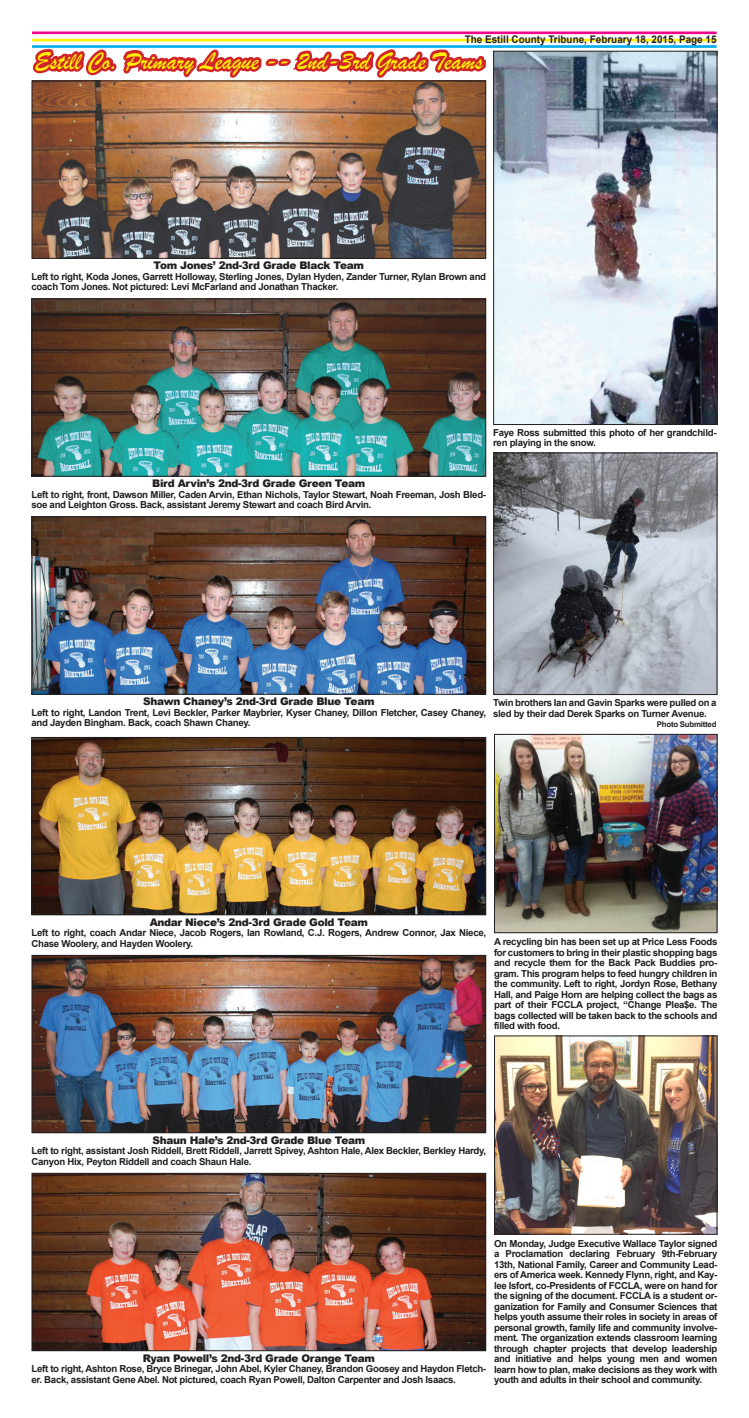
<style>
.page{position:relative;width:749px;height:1418px;background:#fff}
.page>*{position:absolute;margin:0;border:0;box-sizing:border-box;transform-origin:0 0}
.t1{font:25.38px "Brush Script";color:#fff101}
.t2{font:900 10.5px "Arial";letter-spacing:-.03em;color:#231f20}
.t3{font:700 10.5px "Arial";color:#231f20;scale:.94 1}
.t4{font:700 9.62px/10.5px "Arial";letter-spacing:-.03em;color:#231f20}
.t5{font:700 7.88px "Arial";letter-spacing:-.03em;color:#231f20}
</style>
<div class="page">
<hr style="left:32px;top:32px;width:684px;height:2px;background:#ed028c">
<hr style="left:32px;top:39px;width:684px;height:2px;background:#fff101">
<hr style="left:32px;top:45px;width:684px;height:3px;background:#00aeef">
<img style="left:34px;top:152px;width:450px;height:105px">
<img style="left:31px;top:31px;width:461px;height:121px">
<img style="left:34px;top:300px;width:450px;height:175px">
<div style="left:32px;top:298px;width:454px;height:179px;border:1px solid #231f20"></div>
<img style="left:34px;top:518px;width:450px;height:174px">
<div style="left:32px;top:516px;width:454px;height:178px;border:1px solid #231f20"></div>
<img style="left:34px;top:739px;width:450px;height:174px">
<div style="left:32px;top:737px;width:454px;height:178px;border:1px solid #231f20"></div>
<img style="left:34px;top:957px;width:450px;height:174px">
<div style="left:32px;top:955px;width:454px;height:178px;border:1px solid #231f20"></div>
<img style="left:34px;top:1174px;width:450px;height:175px">
<div style="left:32px;top:1172px;width:454px;height:179px;border:1px solid #231f20"></div>
<img style="left:495px;top:53px;width:220px;height:370px">
<div style="left:493px;top:51px;width:224px;height:374px;border:1px solid #231f20"></div>
<img style="left:495px;top:454px;width:220px;height:239px">
<div style="left:493px;top:452px;width:224px;height:243px;border:1px solid #231f20"></div>
<img style="left:496px;top:736px;width:219px;height:195px">
<div style="left:494px;top:734px;width:223px;height:199px;border:1px solid #231f20"></div>
<img style="left:496px;top:1037px;width:219px;height:195px">
<div style="left:494px;top:1035px;width:223px;height:199px;border:1px solid #231f20"></div>
<p class="t3" style="left:464px;top:32px;width:269px">The Estill County Tribune, February 18, 2015, Page 15</p>
<p class="t1" style="left:35px;top:46px;width:449px">Estill Co. Primary League -- 2nd-3rd Grade Teams</p>
<p class="t2" style="left:153px;top:258px;width:212px">Tom Jones’ 2nd-3rd Grade Black Team</p>
<p class="t4" style="left:32px;top:271px;width:456px">Left to right, Koda Jones, Garrett Holloway, Sterling Jones, Dylan Hyden, Zander Turner, Rylan Brown and coach Tom Jones. Not pictured: Levi McFarland and Jonathan Thacker.</p>
<p class="t4" style="left:493px;top:427px;width:225px">Faye Ross submitted this photo of her grandchild&shy;ren playing in the snow.</p>
<p class="t2" style="left:152px;top:476px;width:215px">Bird Arvin’s 2nd-3rd Grade Green Team</p>
<p class="t4" style="left:32px;top:489px;width:456px">Left to right, front, Dawson Miller, Caden Arvin, Ethan Nichols, Taylor Stewart, Noah Freeman, Josh Bled&shy;soe and Leighton Gross. Back, assistant Jeremy Stewart and coach Bird Arvin.</p>
<p class="t2" style="left:143px;top:694px;width:233px">Shawn Chaney’s 2nd-3rd Grade Blue Team</p>
<p class="t4" style="left:32px;top:707px;width:456px">Left to right, Landon Trent, Levi Beckler, Parker Maybrier, Kyser Chaney, Dillon Fletcher, Casey Chaney, and Jayden Bingham. Back, coach Shawn Chaney.</p>
<p class="t4" style="left:493px;top:698px;width:225px">Twin brothers Ian and Gavin Sparks were pulled on a sled by their dad Derek Sparks on Turner Avenue.</p>
<p class="t5" style="left:656px;top:719px;width:61px">Photo Submitted</p>
<p class="t2" style="left:150px;top:914px;width:220px">Andar Niece’s 2nd-3rd Grade Gold Team</p>
<p class="t4" style="left:32px;top:928px;width:456px">Left to right, coach Andar Niece, Jacob Rogers, Ian Rowland, C.J. Rogers, Andrew Connor, Jax Niece,<br>Chase Woolery, and Hayden Woolery.</p>
<p class="t4" style="left:494px;top:936px;width:225px;text-align:justify">A recycling bin has been set up at Price Less Foods for customers to bring in their plastic shopping bags and recycle them for the Back Pack Buddies pro&shy;gram. This program helps to feed hungry children in the community. Left to right, Jordyn Rose, Bethany Hall, and Paige Horn are helping collect the bags as part of their FCCLA project, “Change Plea$e. The bags collected will be taken back to the schools and filled with food.</p>
<p class="t2" style="left:152px;top:1132px;width:214px">Shaun Hale’s 2nd-3rd Grade Blue Team</p>
<p class="t4" style="left:32px;top:1145px;width:456px">Left to right, assistant Josh Riddell, Brett Riddell, Jarrett Spivey, Ashton Hale, Alex Beckler, Berkley Hardy,<br>Canyon Hix, Peyton Riddell and coach Shaun Hale.</p>
<p class="t2" style="left:143px;top:1350px;width:233px">Ryan Powell’s 2nd-3rd Grade Orange Team</p>
<p class="t4" style="left:32px;top:1363px;width:456px">Left to right, Ashton Rose, Bryce Brinegar, John Abel, Kyler Chaney, Brandon Goosey and Haydon Fletch&shy;er. Back, assistant Gene Abel. Not pictured, coach Ryan Powell, Dalton Carpenter and Josh Isaacs.</p>
<p class="t4" style="left:494px;top:1238px;width:225px;text-align:justify">On Monday, Judge Executive Wallace Taylor signed a Proclamation declaring February 9th-February 13th, National Family, Career and Community Lead&shy;ers of America week. Kennedy Flynn, right, and Kay&shy;lee Isfort, co-Presidents of FCCLA, were on hand for the signing of the document. FCCLA is a student or&shy;ganization for Family and Consumer Sciences that helps youth assume their roles in society in areas of personal growth, family life and community involve&shy;ment. The organization extends classroom learning through chapter projects that develop leadership and initiative and helps young men and women learn how to plan, make decisions as they work with youth and adults in their school and community.</p>
</div>
